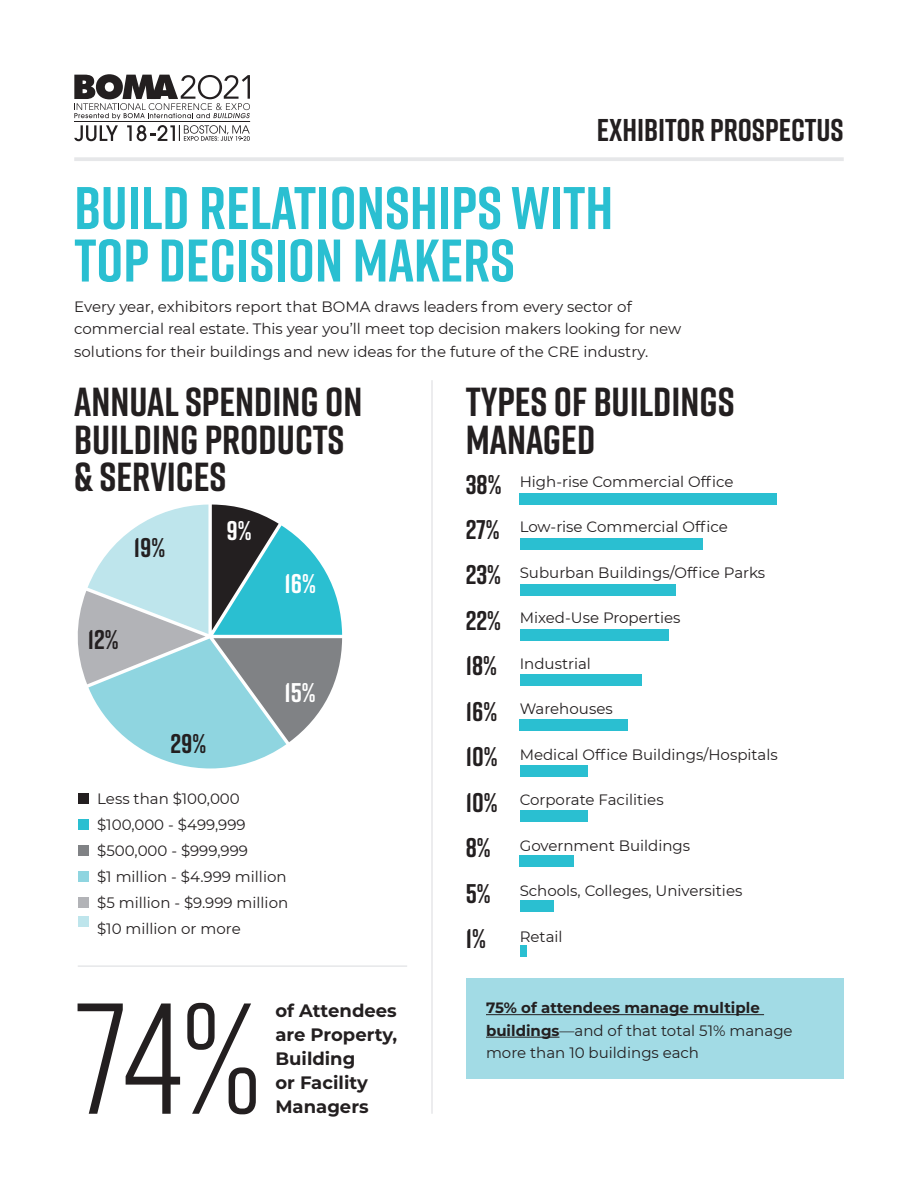
<style>
.page{position:relative;width:918px;height:1188px;background:#fff}
.page>*{position:absolute;margin:0;border:0;box-sizing:border-box;transform-origin:0 0}
.t1{font:157.5px "Rift";color:#231f20}
.t2{font:700 60px/52.5px "Rift";color:#2abfd1}
.t3{font:700 40.5px/37.5px "Rift";color:#231f20}
.t4{font:700 31.5px "Rift";color:#231f20}
.t5{font:700 27px "Rift";color:#231f20}
.t6{font:700 27px "Rift";color:#fff}
.t7{font:700 18px/24px "Montserrat";color:#231f20}
.t8{font:15px/22.5px "Montserrat";color:#231f20}
.s1{font-weight:700}
</style>
<div class="page">
<hr style="left:74px;top:121px;width:176px;height:1px;background:#231f20">
<svg style="left:74px;top:125px;width:44px;height:16px"></svg>
<svg style="left:127px;top:125px;width:123px;height:16px"></svg>
<svg style="left:74px;top:74px;width:176px;height:45px"></svg>
<hr style="left:74px;top:157px;width:770px;height:4px;background:#e6e7e9">
<svg style="left:77px;top:505px;width:265px;height:263px"></svg>
<hr style="left:431px;top:380px;width:2px;height:734px;background:#e6e7e9">
<div style="left:78px;top:794px;width:10px;height:10px;background:#231f20"></div>
<div style="left:78px;top:819px;width:10px;height:11px;background:#2abfd1"></div>
<div style="left:78px;top:845px;width:10px;height:11px;background:#808285"></div>
<div style="left:78px;top:871px;width:10px;height:11px;background:#8fd5e0"></div>
<div style="left:78px;top:897px;width:10px;height:10px;background:#b2b3b7"></div>
<div style="left:78px;top:916px;width:10px;height:11px;background:#bee5ec"></div>
<div style="left:466px;top:978px;width:378px;height:100px;background:#a2dbe5"></div>
<hr style="left:486px;top:1014px;width:278px;height:1px;background:#231f20">
<hr style="left:486px;top:1037px;width:73px;height:1px;background:#231f20">
<div style="left:520px;top:946px;width:7px;height:11px;background:#2abfd1"></div>
<div style="left:520px;top:900px;width:34px;height:12px;background:#2abfd1"></div>
<div style="left:520px;top:855px;width:54px;height:12px;background:#2abfd1"></div>
<div style="left:520px;top:810px;width:67px;height:12px;background:#2abfd1"></div>
<div style="left:520px;top:765px;width:67px;height:11px;background:#2abfd1"></div>
<div style="left:520px;top:720px;width:108px;height:11px;background:#2abfd1"></div>
<div style="left:520px;top:674px;width:122px;height:12px;background:#2abfd1"></div>
<div style="left:520px;top:629px;width:149px;height:12px;background:#2abfd1"></div>
<div style="left:520px;top:584px;width:155px;height:11px;background:#2abfd1"></div>
<div style="left:520px;top:539px;width:183px;height:11px;background:#2abfd1"></div>
<div style="left:520px;top:493px;width:257px;height:12px;background:#2abfd1"></div>
<hr style="left:78px;top:965px;width:329px;height:2px;background:#e6e7e9">
<h3 class="t4" style="left:597px;top:108px;width:248px">EXHIBITOR PROSPECTUS</h3>
<p class="t2" style="left:74px;top:181px;width:540px">BUILD RELATIONSHIPS WITH<br>TOP DECISION MAKERS</p>
<p class="t8" style="left:74px;top:294px;width:609px">Every year, exhibitors report that BOMA draws leaders from every sector of commercial real estate. This year you’ll meet top decision makers looking for new solutions for their buildings and new ideas for the future of the CRE industry.</p>
<p class="t3" style="left:74px;top:383px;width:290px">ANNUAL SPENDING ON<br>BUILDING PRODUCTS &amp; SERVICES</p>
<p class="t5" style="left:134px;top:528px;width:33px">19%</p>
<p class="t5" style="left:88px;top:620px;width:32px">12%</p>
<p class="t6" style="left:226px;top:511px;width:27px">9%</p>
<p class="t5" style="left:171px;top:724px;width:37px">29%</p>
<p class="t6" style="left:284px;top:564px;width:33px">16%</p>
<p class="t6" style="left:284px;top:673px;width:33px">15%</p>
<p class="t8" style="left:97px;top:787px;width:144px">Less than $100,000</p>
<p class="t8" style="left:97px;top:813px;width:150px">$100,000 - $499,999</p>
<p class="t8" style="left:97px;top:839px;width:152px">$500,000 - $999,999</p>
<p class="t8" style="left:97px;top:865px;width:191px">$1 million - $4.999 million</p>
<p class="t8" style="left:97px;top:891px;width:192px">$5 million - $9.999 million</p>
<p class="t8" style="left:97px;top:917px;width:145px">$10 million or more</p>
<p class="t1" style="left:74px;top:948px;width:189px">74%</p>
<p class="t7" style="left:275px;top:998px;width:123px">of Attendees are Property,<br>Building<br>or Facility<br>Managers</p>
<p class="t3" style="left:466px;top:383px;width:271px">TYPES OF BUILDINGS<br>MANAGED</p>
<p class="t5" style="left:466px;top:465px;width:37px">38%</p>
<p class="t5" style="left:466px;top:510px;width:35px">27%</p>
<p class="t5" style="left:466px;top:556px;width:37px">23%</p>
<p class="t5" style="left:466px;top:601px;width:37px">22%</p>
<p class="t5" style="left:466px;top:647px;width:33px">18%</p>
<p class="t5" style="left:466px;top:692px;width:33px">16%</p>
<p class="t5" style="left:466px;top:737px;width:33px">10%</p>
<p class="t5" style="left:466px;top:783px;width:33px">10%</p>
<p class="t5" style="left:466px;top:828px;width:26px">8%</p>
<p class="t5" style="left:466px;top:874px;width:26px">5%</p>
<p class="t5" style="left:466px;top:919px;width:22px">1%</p>
<p class="t8" style="left:520px;top:470px;width:215px">High-rise Commercial Office</p>
<p class="t8" style="left:520px;top:515px;width:210px">Low-rise Commercial Office</p>
<p class="t8" style="left:520px;top:561px;width:247px">Suburban Buildings/Office Parks</p>
<p class="t8" style="left:520px;top:606px;width:162px">Mixed-Use Properties</p>
<p class="t8" style="left:520px;top:652px;width:73px">Industrial</p>
<p class="t8" style="left:520px;top:697px;width:94px">Warehouses</p>
<p class="t8" style="left:520px;top:743px;width:260px">Medical Office Buildings/Hospitals</p>
<p class="t8" style="left:520px;top:788px;width:145px">Corporate Facilities</p>
<p class="t8" style="left:520px;top:834px;width:172px">Government Buildings</p>
<p class="t8" style="left:520px;top:879px;width:224px">Schools, Colleges, Universities</p>
<p class="t8" style="left:520px;top:924px;width:44px">Retail</p>
<p class="t8" style="left:486px;top:996px;width:308px"><span class="s1">75% of attendees manage multiple buildings</span>—and of that total 51% manage more than 10 buildings each</p>
</div>
